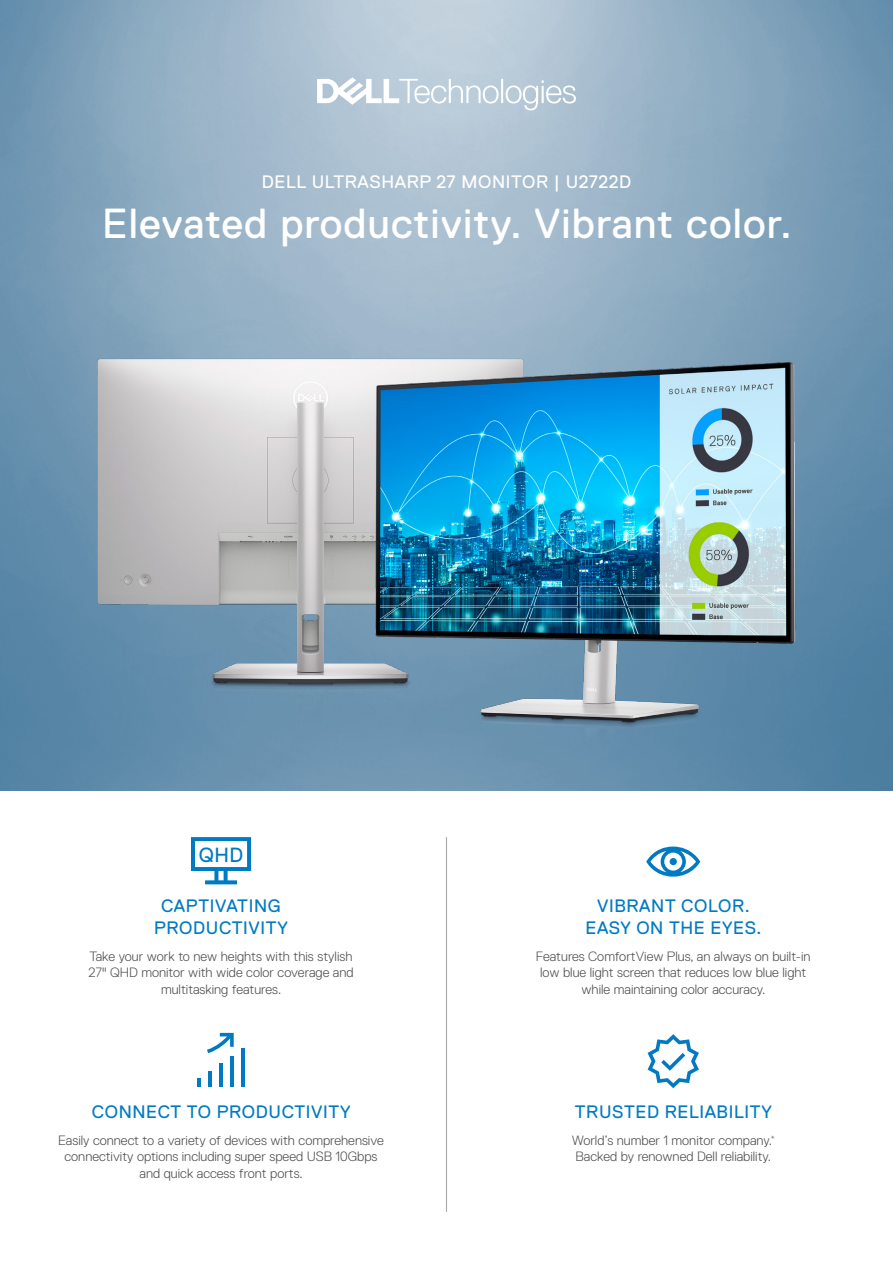
<style>
.page{position:relative;width:893px;height:1263px;background:#fff}
.page>*{position:absolute;margin:0;border:0;box-sizing:border-box;transform-origin:0 0}
.t1{font:42px "Dell Replica";letter-spacing:.025em;color:#fff}
.t2{font:20.55px "Dell Replica";color:#007bc3}
.t3{font:18px/21.6px "Dell Replica";letter-spacing:.035em;color:#007bc3;text-align:center}
.t4{font:18px "Dell Replica";letter-spacing:.035em;color:#fff}
.t5{font:300 13.5px/16.2px "Dell Replica";color:#4d4d4f;text-align:center}
</style>
<div class="page">
<img style="left:0;top:0;width:893px;height:790px">
<img style="left:41px;top:242px;width:243px;height:538px">
<img style="left:284px;top:231px;width:606px;height:560px">
<svg style="left:648px;top:1034px;width:51px;height:54px"></svg>
<svg style="left:317px;top:77px;width:259px;height:33px"></svg>
<hr style="left:446px;top:837px;width:1px;height:375px;background:#a7a9ac">
<svg style="left:646px;top:846px;width:54px;height:31px"></svg>
<svg style="left:191px;top:837px;width:60px;height:47px"></svg>
<hr style="left:241px;top:1048px;width:4px;height:39px;background:#007bc3">
<hr style="left:230px;top:1056px;width:4px;height:31px;background:#007bc3">
<hr style="left:219px;top:1064px;width:4px;height:23px;background:#007bc3">
<hr style="left:208px;top:1071px;width:4px;height:16px;background:#007bc3">
<svg style="left:197px;top:1079px;width:4px;height:8px"></svg>
<svg style="left:207px;top:1033px;width:27px;height:20px"></svg>
<p class="t4" style="left:262px;top:172px;width:371px">DELL ULTRASHARP 27 MONITOR | U2722D</p>
<p class="t1" style="left:102px;top:200px;width:691px">Elevated productivity. Vibrant color.</p>
<p class="t2" style="left:199px;top:843px;width:46px">QHD</p>
<p class="t3" style="left:154px;top:895px;width:135px">CAPTIVATING<br>PRODUCTIVITY</p>
<p class="t5" style="left:88px;top:948px;width:267px">Take your work to new heights with this stylish<br>27" QHD monitor with wide color coverage and multitasking features.</p>
<p class="t5" style="left:536px;top:948px;width:276px">Features ComfortView Plus, an always on built-in low blue light screen that reduces low blue light while maintaining color accuracy.</p>
<p class="t3" style="left:585px;top:895px;width:177px">VIBRANT COLOR.<br>EASY ON THE EYES.</p>
<p class="t3" style="left:92px;top:1101px;width:260px">CONNECT TO PRODUCTIVITY</p>
<p class="t5" style="left:58px;top:1132px;width:327px">Easily connect to a variety of devices with comprehensive connectivity options including super speed USB 10Gbps and quick access front ports.</p>
<p class="t3" style="left:575px;top:1101px;width:198px">TRUSTED RELIABILITY</p>
<p class="t5" style="left:572px;top:1132px;width:205px;text-align:left">World’s number 1 monitor company.<sup>*<br></sup>Backed by renowned Dell reliability.</p>
</div>
